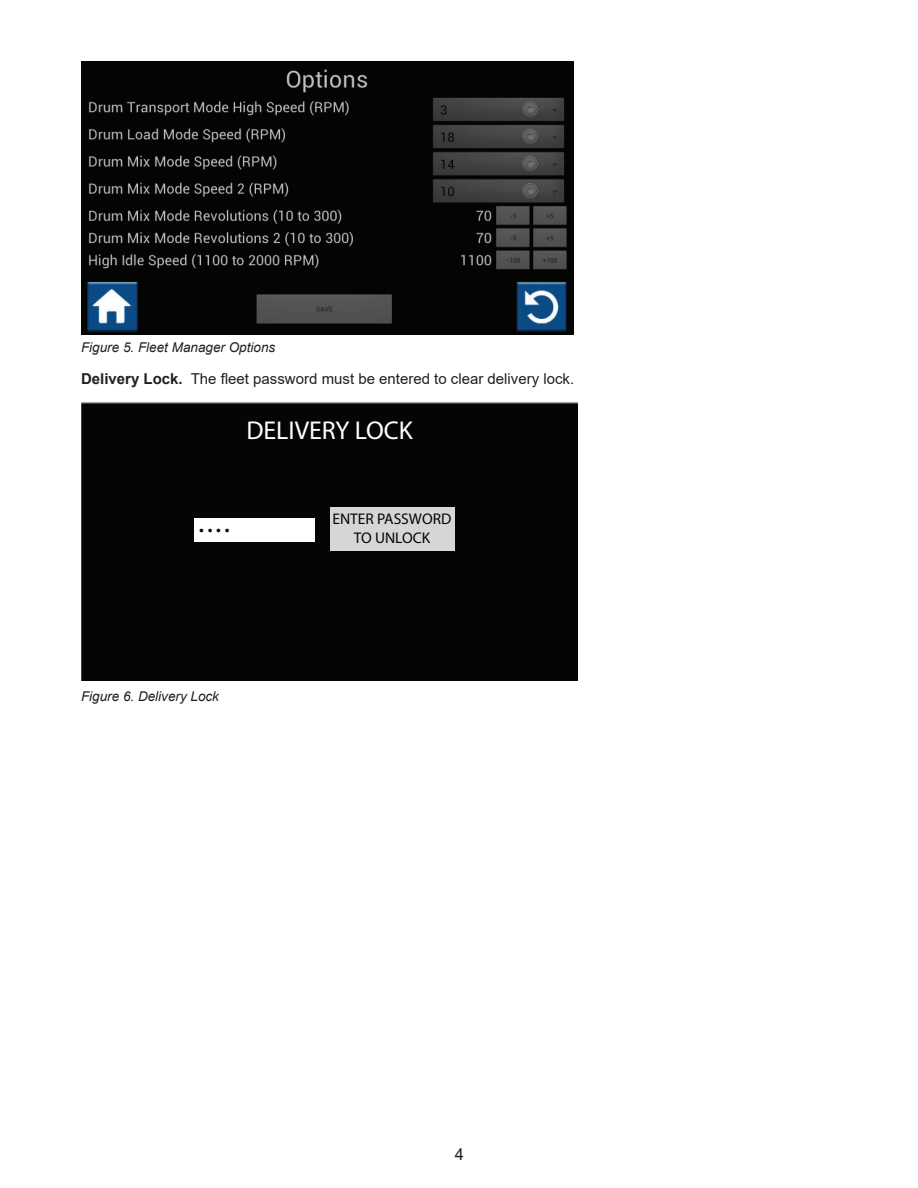
<style>
.page{position:relative;width:918px;height:1188px;background:#fff}
.page>*{position:absolute;margin:0;border:0;box-sizing:border-box;transform-origin:0 0}
.t1{font:25.8px "Myriad Pro";color:#fff}
.t2{font:17.25px "Myriad Pro";color:#050504}
.t3{font:16.5px "Arial";color:#231f20}
.t4{font:15.45px/18.6px "Myriad Pro";color:#050504;text-align:center}
.BODY_TEXT{font:15px "Arial";color:#231f20}
.t5{font:italic 13.5px "Arial";color:#231f20}
.s1{font-weight:700}
</style>
<div class="page">
<img style="left:81px;top:62px;width:493px;height:273px">
<div style="left:82px;top:404px;width:495px;height:277px;background:#050504"></div>
<div style="left:194px;top:518px;width:120px;height:24px;background:#fff"></div>
<div style="left:330px;top:507px;width:124px;height:44px;background:#d8d6d5"></div>
<p class="t5" style="left:81px;top:339px;width:196px">Figure 5. Fleet Manager Options</p>
<p class="BODY_TEXT" style="left:81px;top:368px;width:495px"><span class="s1">Delivery Lock.</span> The fleet password must be entered to clear delivery lock.</p>
<p class="t1" style="left:246px;top:414px;width:168px">DELIVERY LOCK</p>
<p class="t2" style="left:199px;top:519px;width:32px">• • • •</p>
<p class="t4" style="left:332px;top:510px;width:121px">ENTER PASSWORD<br>TO UNLOCK</p>
<p class="t5" style="left:81px;top:688px;width:140px">Figure 6. Delivery Lock</p>
<p class="t3" style="left:455px;top:1142px;width:11px">4</p>
</div>
